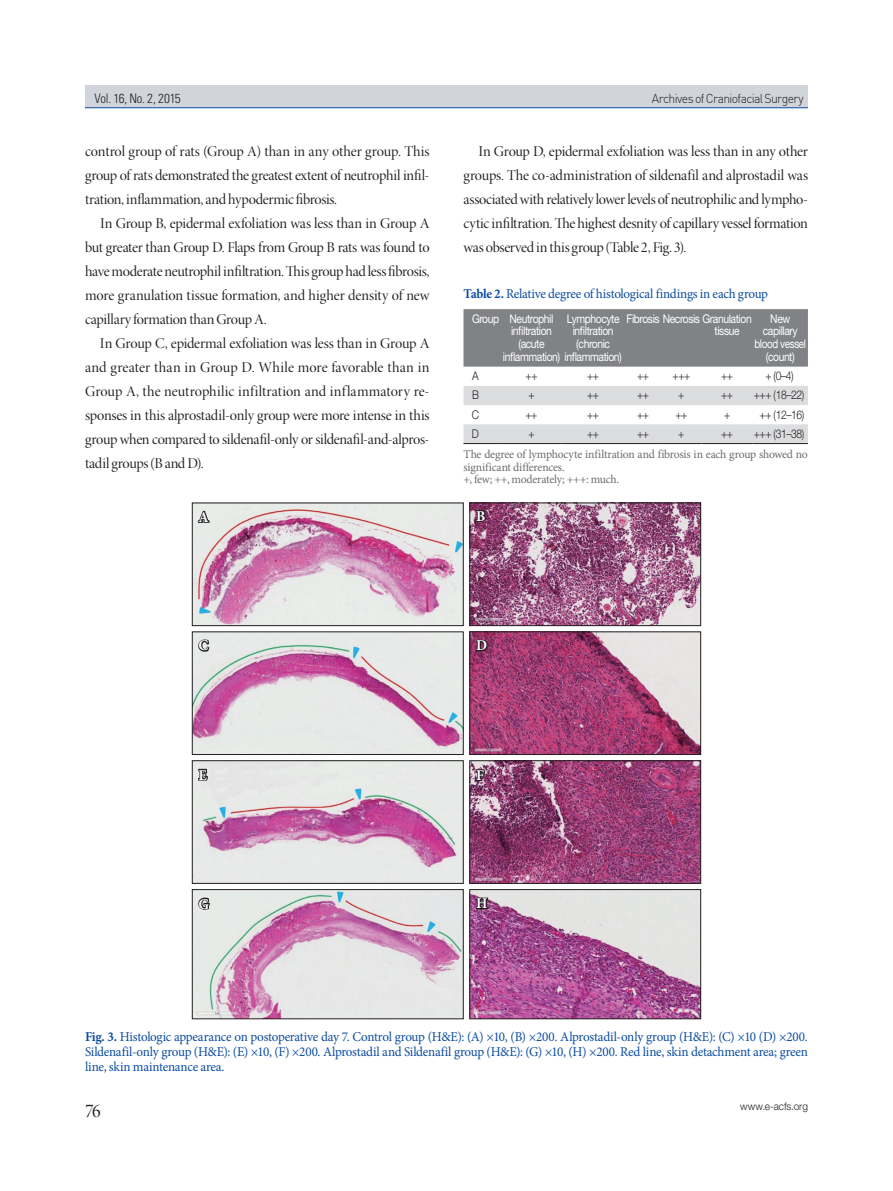
<style>
.page{position:relative;width:893px;height:1191px;background:#fff}
.page>*{position:absolute;margin:0;border:0;box-sizing:border-box;transform-origin:0 0}
.t1{font:19.5px "Minion Pro Disp";color:#231f20;scale:.96 1}
.t2{font:15px/24px "Minion Pro Disp";letter-spacing:-.02em;color:#231f20;text-align:justify}
.t3{font:700 15px "Minion Pro";color:#fff}
.t4{font:13.5px/15px "Minion Pro";letter-spacing:-.02em;color:#0d4da1;text-align:justify}
.t5{font:300 condensed 13.05px "Univers";letter-spacing:-.015em;color:#231f20;scale:.96 1}
.t6{font:300 12.75px "DIN";letter-spacing:-.055em;color:#231f20;scale:.96 1}
.t7{font:12px/12.8px "Helvetica Neue LT Std";letter-spacing:-.04em;color:#fff;text-align:center;scale:.86 1}
.t8{font:12px/12.8px "Minion Pro";letter-spacing:-.02em;color:#6c6d70}
.t9{font:300 12px "Helvetica Neue LT Std";letter-spacing:-.04em;color:#231f20;scale:.86 1}
.t10{font:300 10.5px "Helvetica Neue LT Std";letter-spacing:-.005em;color:#231f20;scale:.96 1}
.s1{font-weight:700}
</style>
<div class="page">
<div style="left:85px;top:85px;width:723px;height:22px;background:#d2d4dc"></div>
<hr style="left:85px;top:107px;width:723px;height:1px;background:#0d4da1">
<img style="left:194px;top:505px;width:267px;height:119px">
<div style="left:192px;top:503px;width:271px;height:123px;border:1px solid #231f20"></div>
<img style="left:194px;top:633px;width:267px;height:119px">
<img style="left:194px;top:762px;width:267px;height:119px">
<div style="left:192px;top:760px;width:271px;height:123px;border:1px solid #231f20"></div>
<img style="left:194px;top:891px;width:267px;height:126px">
<div style="left:192px;top:889px;width:271px;height:130px;border:1px solid #231f20"></div>
<img style="left:472px;top:505px;width:227px;height:119px">
<div style="left:470px;top:503px;width:231px;height:123px;border:1px solid #231f20"></div>
<img style="left:472px;top:633px;width:227px;height:119px">
<div style="left:470px;top:631px;width:231px;height:123px;border:1px solid #231f20"></div>
<img style="left:472px;top:762px;width:227px;height:119px">
<div style="left:470px;top:760px;width:231px;height:123px;border:1px solid #231f20"></div>
<img style="left:472px;top:891px;width:227px;height:126px">
<div style="left:470px;top:889px;width:231px;height:130px;border:1px solid #231f20"></div>
<svg style="left:197px;top:502px;width:14px;height:22px"></svg>
<svg style="left:197px;top:638px;width:13px;height:14px"></svg>
<svg style="left:197px;top:768px;width:12px;height:13px"></svg>
<svg style="left:197px;top:896px;width:14px;height:14px"></svg>
<svg style="left:475px;top:508px;width:12px;height:15px"></svg>
<svg style="left:475px;top:638px;width:14px;height:14px"></svg>
<svg style="left:475px;top:768px;width:11px;height:14px"></svg>
<svg style="left:475px;top:896px;width:14px;height:14px"></svg>
<div style="left:463px;top:309px;width:345px;height:57px;background:#808285"></div>
<svg style="left:463px;top:386px;width:345px;height:57px"></svg>
<hr style="left:463px;top:443px;width:39px;height:1px;background:#231f20">
<hr style="left:502px;top:443px;width:59px;height:1px;background:#231f20">
<hr style="left:561px;top:443px;width:64px;height:1px;background:#231f20">
<hr style="left:625px;top:443px;width:36px;height:1px;background:#231f20">
<hr style="left:661px;top:443px;width:41px;height:1px;background:#231f20">
<hr style="left:702px;top:443px;width:51px;height:1px;background:#231f20">
<hr style="left:753px;top:443px;width:55px;height:1px;background:#231f20">
<p class="t5" style="left:95px;top:91px;width:91px">Vol. 16, No. 2, 2015</p>
<p class="t6" style="left:652px;top:90px;width:160px">Archives of Craniofacial Surgery</p>
<p class="t2" style="left:85px;top:140px;width:346px">control group of rats (Group A) than in any other group. This group of rats demonstrated the greatest extent of neutrophil infil&shy;tration, inflammation, and hypodermic fibrosis.</p>
<p class="t2" style="left:85px;top:212px;width:346px;text-indent:15px">In Group B, epidermal exfoliation was less than in Group A but greater than Group D. Flaps from Group B rats was found to havemoderateneutrophil infiltration.This group had less fibrosis, more granulation tissue formation, and higher density of new capillary formation thanGroupA.</p>
<p class="t2" style="left:85px;top:332px;width:346px;text-indent:15px">In Group C, epidermal exfoliation was less than in Group A and greater than in Group D. While more favorable than in Group A, the neutrophilic infiltration and inflammatory re&shy;sponses in this alprostadil-only group were more intense in this group when compared to sildenafil-only or sildenafil-and-alpros&shy;tadil groups(BandD).</p>
<p class="t3" style="left:199px;top:506px;width:12px">A</p>
<p class="t2" style="left:463px;top:140px;width:346px;text-indent:15px">In Group D, epidermal exfoliation was less than in any other groups. The co-administration of sildenafil and alprostadil was associated with relatively lower levels of neutrophilic and lympho&shy;cytic infiltration. The highest desnity of capillary vessel formation was observed in this group (Table 2, Fig. 3).</p>
<p class="t4" style="left:463px;top:286px;width:306px"><span class="s1">Table 2.</span> Relative degree of histological findings in each group</p>
<p class="t7" style="left:472px;top:312px;width:96px">Group Neutrophil</p>
<p class="t7" style="left:511px;top:325px;width:49px">infiltration</p>
<p class="t7" style="left:518px;top:337px;width:32px">(acute</p>
<p class="t7" style="left:503px;top:350px;width:140px">inflammation) inflammation)</p>
<p class="t7" style="left:567px;top:312px;width:63px">Lymphocyte infiltration (chronic</p>
<p class="t7" style="left:715px;top:312px;width:45px;text-align:left;text-indent:-88px">Fibrosis Necrosis Granulation tissue</p>
<p class="t7" style="left:754px;top:312px;width:62px">New capillary blood vessel (count)</p>
<p class="t9" style="left:472px;top:368px;width:9px">A</p>
<p class="t9" style="left:526px;top:368px;width:15px">++</p>
<p class="t9" style="left:587px;top:368px;width:15px">++</p>
<p class="t9" style="left:637px;top:368px;width:15px">++</p>
<p class="t9" style="left:672px;top:368px;width:22px">+++</p>
<p class="t9" style="left:721px;top:368px;width:15px">++</p>
<p class="t9" style="left:765px;top:368px;width:34px">+ (0–4)</p>
<p class="t9" style="left:472px;top:388px;width:10px">B</p>
<p class="t9" style="left:528px;top:388px;width:9px">+</p>
<p class="t9" style="left:587px;top:388px;width:15px">++</p>
<p class="t9" style="left:637px;top:388px;width:15px">++</p>
<p class="t9" style="left:678px;top:388px;width:9px">+</p>
<p class="t9" style="left:721px;top:388px;width:15px">++</p>
<p class="t9" style="left:754px;top:388px;width:60px">+++ (18–22)</p>
<p class="t9" style="left:472px;top:407px;width:10px">C</p>
<p class="t9" style="left:525px;top:407px;width:15px">++</p>
<p class="t9" style="left:587px;top:407px;width:15px">++</p>
<p class="t9" style="left:637px;top:407px;width:15px">++</p>
<p class="t9" style="left:675px;top:407px;width:15px">++</p>
<p class="t9" style="left:724px;top:407px;width:9px">+</p>
<p class="t9" style="left:760px;top:407px;width:53px">++ (12–16)</p>
<p class="t9" style="left:472px;top:426px;width:10px">D</p>
<p class="t9" style="left:528px;top:426px;width:9px">+</p>
<p class="t9" style="left:587px;top:426px;width:15px">++</p>
<p class="t9" style="left:637px;top:426px;width:15px">++</p>
<p class="t9" style="left:678px;top:426px;width:9px">+</p>
<p class="t9" style="left:721px;top:426px;width:15px">++</p>
<p class="t9" style="left:754px;top:426px;width:60px">+++ (31–38)</p>
<p class="t8" style="left:463px;top:448px;width:346px">The degree of lymphocyte infiltration and fibrosis in each group showed no significant differences.<br>+, few; ++, moderately; +++: much.</p>
<p class="t3" style="left:476px;top:505px;width:11px">B</p>
<p class="t3" style="left:199px;top:635px;width:11px">C</p>
<p class="t3" style="left:476px;top:635px;width:13px">D</p>
<p class="t3" style="left:199px;top:764px;width:10px">E</p>
<p class="t3" style="left:199px;top:893px;width:12px">G</p>
<p class="t3" style="left:476px;top:764px;width:10px">F</p>
<p class="t3" style="left:476px;top:893px;width:13px">H</p>
<p class="t4" style="left:85px;top:1029px;width:724px"><span class="s1">Fig. 3.</span> Histologic appearance on postoperative day 7. Control group (H&amp;E): (A) ×10, (B) ×200. Alprostadil-only group (H&amp;E): (C) ×10 (D) ×200.<br>Sildenafil-only group (H&amp;E): (E) ×10, (F) ×200. Alprostadil and Sildenafil group (H&amp;E): (G) ×10, (H) ×200. Red line, skin detachment area; green line, skin maintenance area.</p>
<h1 class="t1" style="left:85px;top:1099px;width:18px">76</h1>
<p class="t10" style="left:740px;top:1100px;width:72px">www.e-acfs.org</p>
</div>
